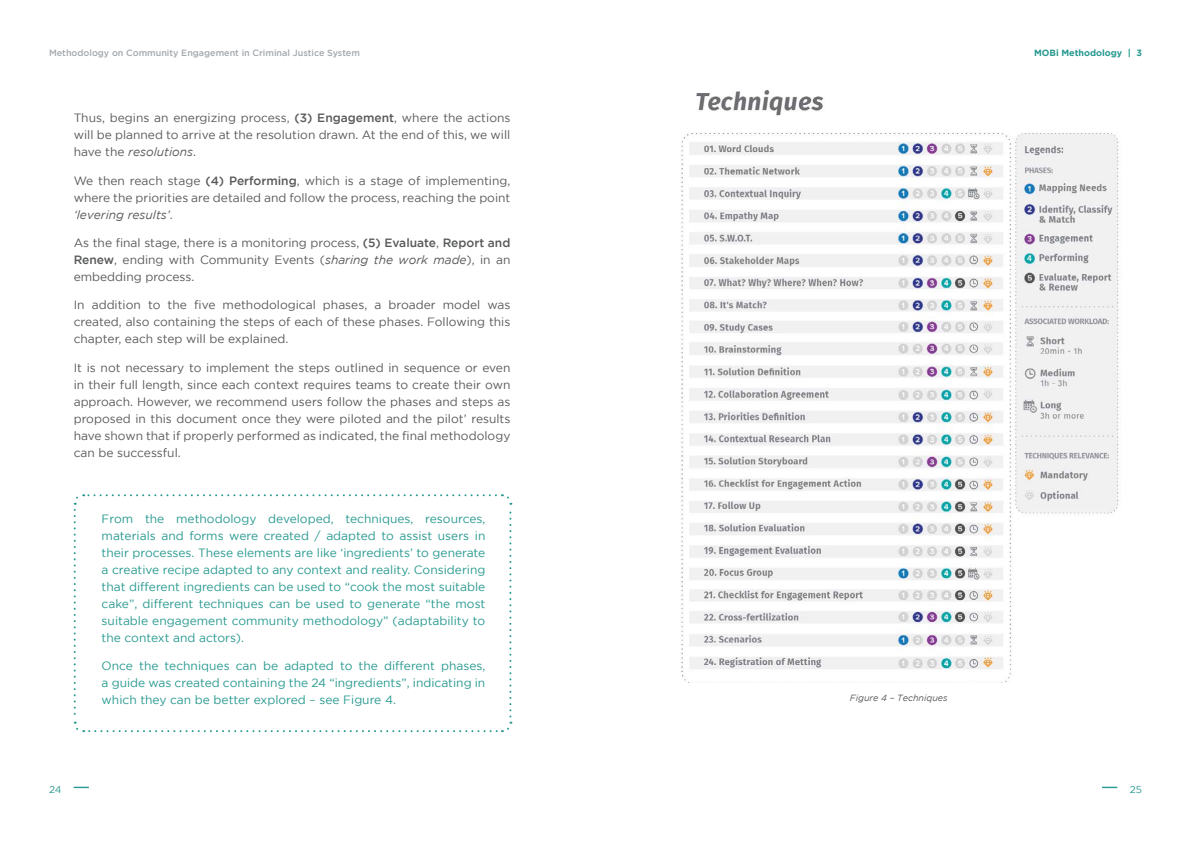
<style>
.page{position:relative;width:1191px;height:842px;background:#fff}
.page>*{position:absolute;margin:0;border:0;box-sizing:border-box;transform-origin:0 0}
.t1{font:12px/17px "Gotham";color:#58595b;text-align:justify}
.t2{font:12px/17px "Gotham";color:#289990;text-align:justify}
.t3{font:10px "Gotham";color:#289990}
.t4{font:500 9px "Gotham";color:#a2a9ae}
.t5{font:italic 9px "Gotham";color:#58595b}
.t6{font:700 9px "Gotham";color:#289990}
.s1{font-weight:500}
.s2{font-style:italic}
</style>
<div class="page">
<svg style="left:1102px;top:787px;width:15px;height:1px"></svg>
<svg style="left:74px;top:787px;width:15px;height:1px"></svg>
<svg style="left:73px;top:494px;width:439px;height:239px"></svg>
<img style="left:681px;top:90px;width:438px;height:592px">
<p class="t4" style="left:49px;top:47px;width:312px">Methodology on Community Engagement in Criminal Justice System</p>
<p class="t6" style="left:1034px;top:47px;width:109px">MOBi Methodology | 3</p>
<p class="t1" style="left:74px;top:109px;width:438px">Thus, begins an energizing process, <span class="s1">(3) Engagement</span>, where the actions will be planned to arrive at the resolution drawn. At the end of this, we will have the <span class="s2">resolutions</span>.</p>
<p class="t1" style="left:74px;top:172px;width:438px">We then reach stage <span class="s1">(4) Performing</span>, which is a stage of implementing, where the priorities are detailed and follow the process, reaching the point <span class="s2">‘levering results’</span>.</p>
<p class="t1" style="left:74px;top:234px;width:438px">As the final stage, there is a monitoring process, <span class="s1">(5) Evaluate</span>, <span class="s1">Report and Renew</span>, ending with Community Events (<span class="s2">sharing the work made</span>), in an embedding process.</p>
<p class="t1" style="left:74px;top:296px;width:438px">In addition to the five methodological phases, a broader model was created, also containing the steps of each of these phases. Following this chapter, each step will be explained.</p>
<p class="t1" style="left:74px;top:359px;width:438px">It is not necessary to implement the steps outlined in sequence or even in their full length, since each context requires teams to create their own approach. However, we recommend users follow the phases and steps as proposed in this document once they were piloted and the pilot’ results have shown that if properly performed as indicated, the final methodology can be successful.</p>
<p class="t2" style="left:102px;top:510px;width:385px">From the methodology developed, techniques, resources, materials and forms were created / adapted to assist users in their processes. These elements are like ‘ingredients’ to generate a creative recipe adapted to any context and reality. Considering that different ingredients can be used to “cook the most suitable cake”, different techniques can be used to generate “the most suitable engagement community methodology” (adaptability to the context and actors).</p>
<p class="t2" style="left:102px;top:657px;width:385px">Once the techniques can be adapted to the different phases, a guide was created containing the 24 “ingredients”, indicating in which they can be better explored – see Figure 4.</p>
<p class="t5" style="left:850px;top:693px;width:99px">Figure 4 – Techniques</p>
<p class="t3" style="left:49px;top:783px;width:14px">24</p>
<p class="t3" style="left:1129px;top:783px;width:14px">25</p>
</div>
